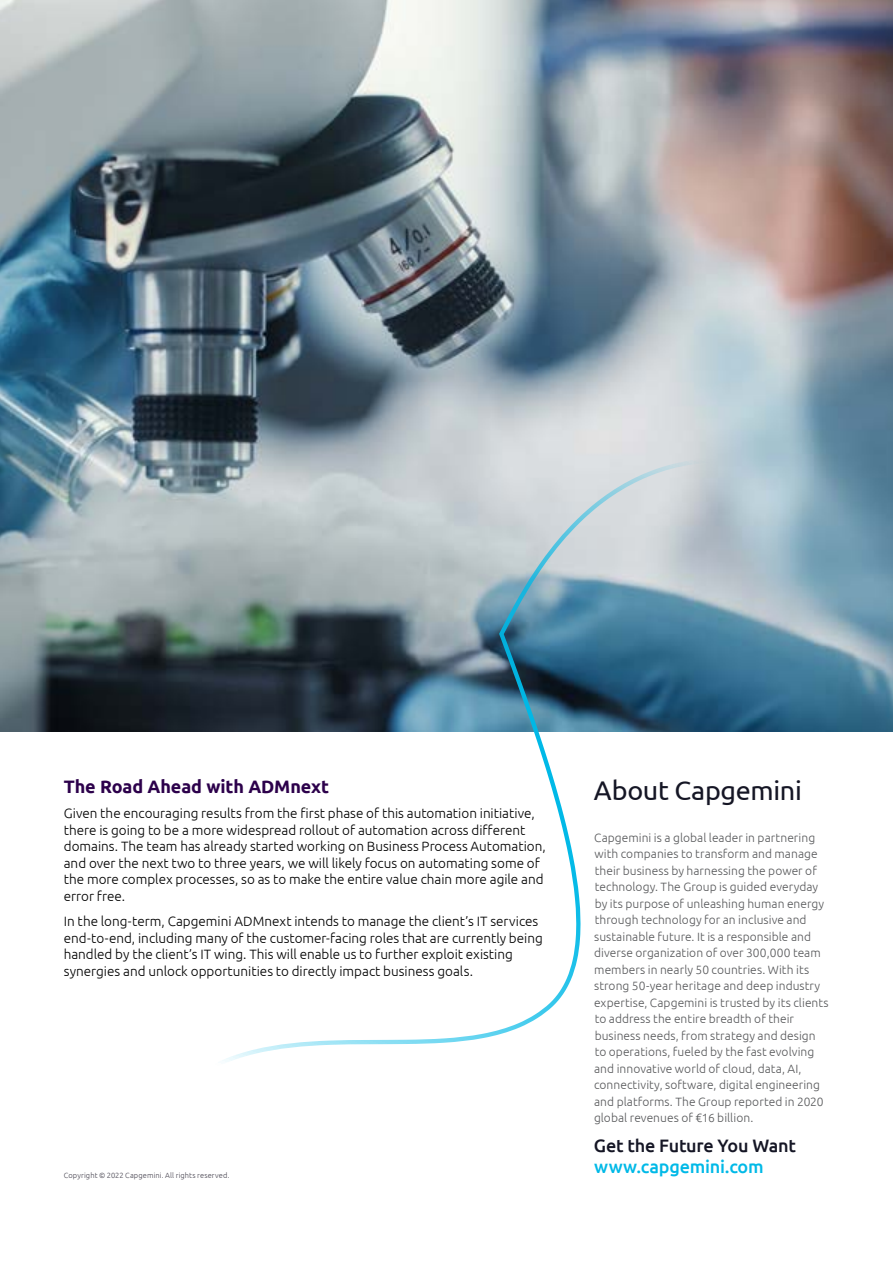
<style>
.page{position:relative;width:893px;height:1263px;background:#fff}
.page>*{position:absolute;margin:0;border:0;box-sizing:border-box;transform-origin:0 0}
.t1{font:27px "Ubuntu";letter-spacing:-.015em;color:#151625}
.t2{font:700 18px "Ubuntu";letter-spacing:-.01em;color:#2c004b}
.t3{font:500 18px "Ubuntu";letter-spacing:-.015em;color:#151625}
.t4{font:500 18px "Ubuntu";letter-spacing:-.01em;color:#00b9e7}
.t5{font:300 13.5px/16.5px "Ubuntu";color:#000}
.t6{font:300 12px/16.5px "Ubuntu";letter-spacing:.005em;color:#58595b}
.t7{font:300 7.5px "Ubuntu";letter-spacing:.015em;color:#484551}
</style>
<div class="page">
<img style="left:0;top:0;width:893px;height:731px">
<svg style="left:169px;top:458px;width:554px;height:604px"></svg>
<h2 class="t2" style="left:64px;top:775px;width:267px">The Road Ahead with ADMnext</h2>
<p class="t5" style="left:64px;top:805px;width:484px">Given the encouraging results from the first phase of this automation initiative, there is going to be a more widespread rollout of automation across different domains. The team has already started working on Business Process Automation, and over the next two to three years, we will likely focus on automating some of the more complex processes, so as to make the entire value chain more agile and error free.</p>
<p class="t5" style="left:64px;top:913px;width:480px">In the long-term, Capgemini ADMnext intends to manage the client’s IT services end-to-end, including many of the customer-facing roles that are currently being handled by the client’s IT wing. This will enable us to further exploit existing synergies and unlock opportunities to directly impact business goals.</p>
<p class="t7" style="left:64px;top:1171px;width:167px">Copyright © 2022 Capgemini. All rights reserved.</p>
<h1 class="t1" style="left:594px;top:774px;width:209px">About Capgemini</h1>
<p class="t6" style="left:594px;top:829px;width:236px">Capgemini is a global leader in partnering with companies to transform and manage their business by harnessing the power of technology. The Group is guided everyday by its purpose of unleashing human energy through technology for an inclusive and sustainable future. It is a responsible and diverse organization of over 300,000 team members in nearly 50 countries. With its strong 50-year heritage and deep industry expertise, Capgemini is trusted by its clients to address the entire breadth of their business needs, from strategy and design to operations, fueled by the fast evolving and innovative world of cloud, data, AI, connectivity, software, digital engineering and platforms. The Group reported in 2020 global revenues of €16 billion.</p>
<h2 class="t3" style="left:594px;top:1134px;width:203px">Get the Future You Want</h2>
<h2 class="t4" style="left:594px;top:1155px;width:171px">www.capgemini.com</h2>
</div>
